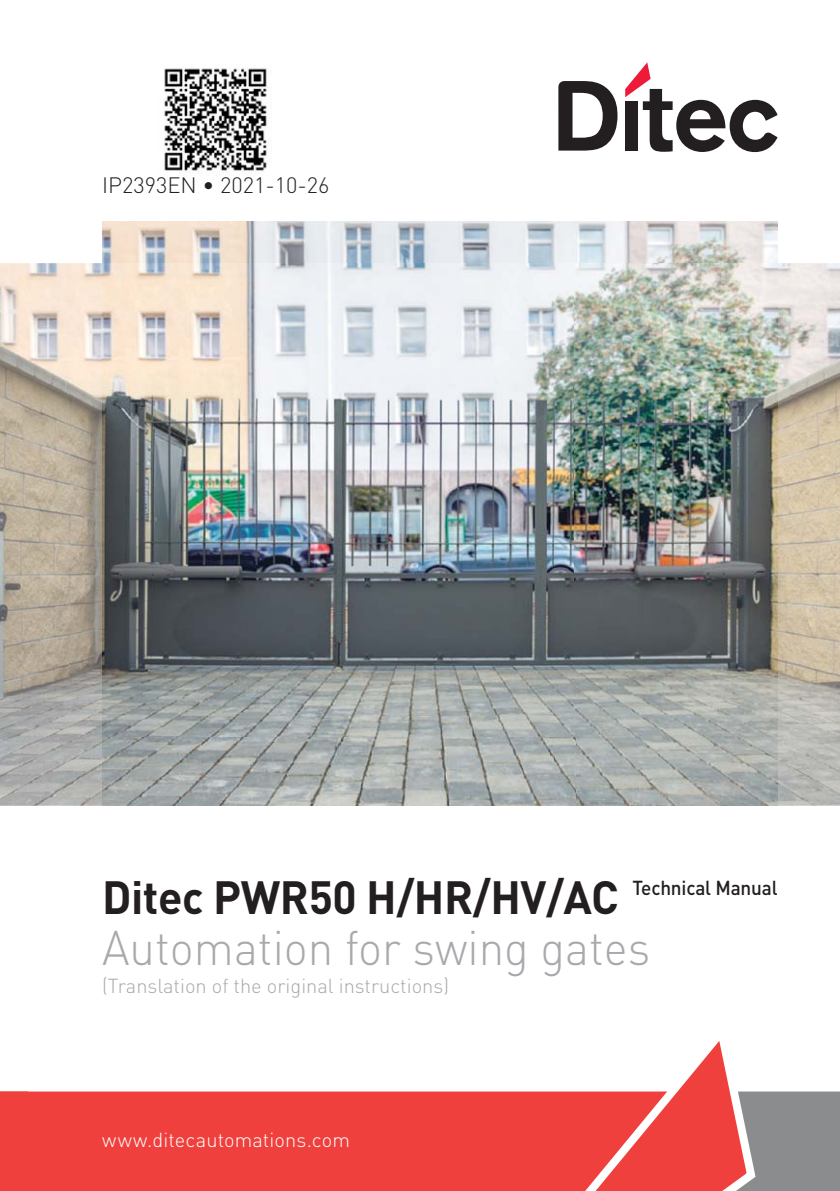
<style>
.page{position:relative;width:840px;height:1191px;background:#fff}
.page>*{position:absolute;margin:0;border:0;box-sizing:border-box;transform-origin:0 0}
.t1{font:300 48px "DIN Pro";color:#a7a9ac;scale:.95 1}
.t2{font:700 46px "DIN Pro";letter-spacing:-.01em;color:#231f20}
.t3{font:300 22px "DIN Pro";color:#231f20}
.t4{font:300 20px "DIN Pro";color:#a7a9ac}
.t5{font:300 20px "DIN Pro";letter-spacing:.005em;color:#fff}
.t6{font:500 20px "DIN Pro";letter-spacing:-.01em;color:#231f20;scale:.95 1}
</style>
<div class="page">
<div style="left:28px;top:1091px;width:493px;height:100px;background:#ef403d"></div>
<svg style="left:521px;top:1041px;width:318px;height:150px"></svg>
<div style="left:0;top:1091px;width:28px;height:100px;background:#ef403d"></div>
<svg style="left:558px;top:81px;width:59px;height:70px"></svg>
<svg style="left:625px;top:62px;width:152px;height:90px"></svg>
<img style="left:0;top:263px;width:839px;height:542px">
<img style="left:102px;top:222px;width:675px;height:583px">
<img style="left:164px;top:68px;width:108px;height:108px">
<p class="t3" style="left:102px;top:177px;width:228px">IP2393EN • 2021-10-26</p>
<h2 class="t2" style="left:102px;top:871px;width:518px">Ditec PWR50 H/HR/HV/AC</h2>
<h1 class="t1" style="left:102px;top:931px;width:578px">Automation for swing gates</h1>
<p class="t4" style="left:102px;top:979px;width:348px">(Translation of the original instructions)</p>
<p class="t6" style="left:632px;top:880px;width:154px">Technical Manual</p>
<p class="t5" style="left:102px;top:1133px;width:249px">www.ditecautomations.com</p>
</div>
